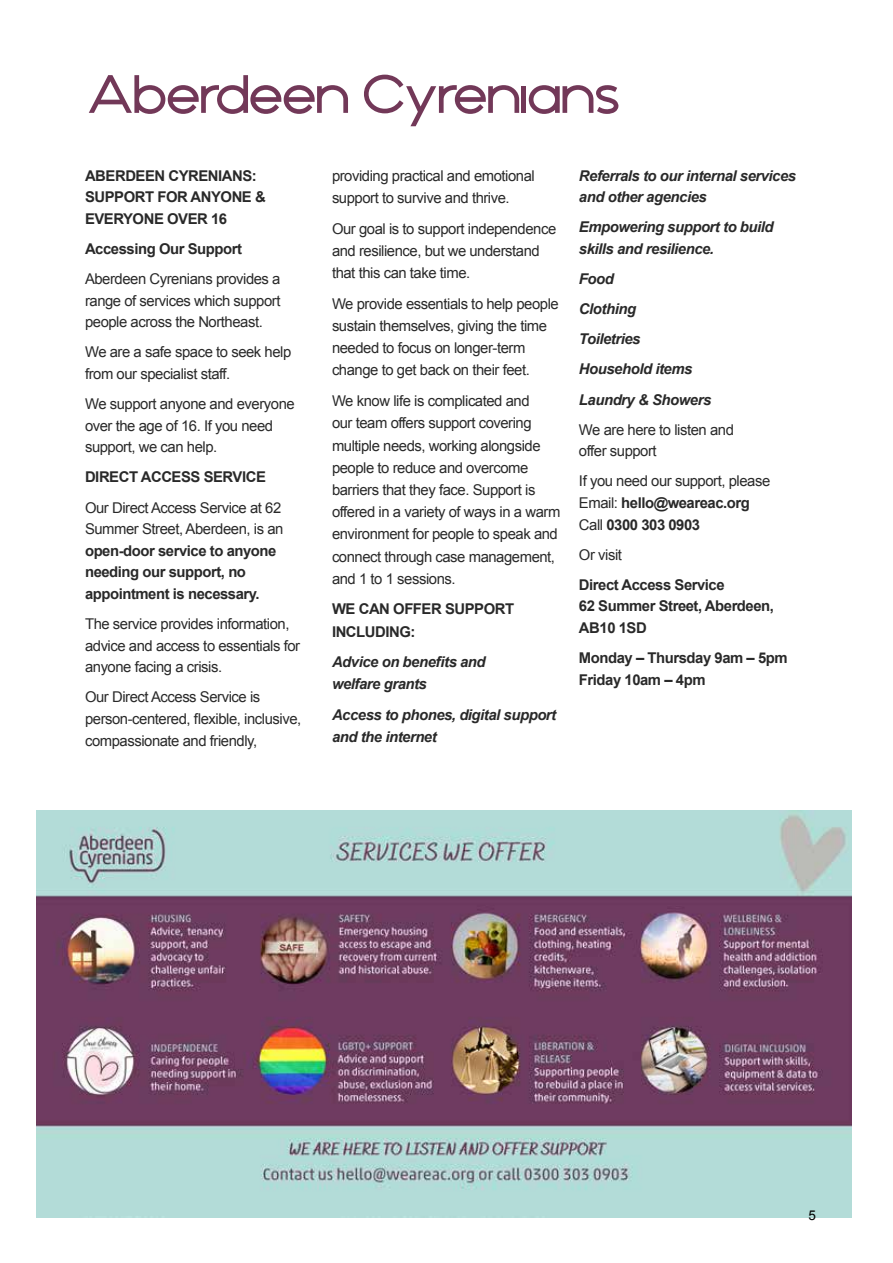
<style>
.page{position:relative;width:893px;height:1263px;background:#fff}
.page>*{position:absolute;margin:0;border:0;box-sizing:border-box;transform-origin:0 0}
.t1{font:53.85px "Aejo";color:#723858}
.t2{font:14.85px/22.2px "Arial";letter-spacing:-.03em;color:#292929}
.t3{font:700 14.85px/21.6px "Arial";letter-spacing:-.03em;color:#292929}
.t4{font:italic 700 14.85px/30.2px "Arial";letter-spacing:-.03em;color:#292929}
.t5{font:13.5px "Arial";color:#000}
.s1{font-weight:700}
</style>
<div class="page">
<img style="left:37px;top:810px;width:815px;height:407px">
<h1 class="t1" style="left:87px;top:64px;width:534px">Aberdeen Cyrenians</h1>
<p class="t3" style="left:85px;top:165px;width:182px">ABERDEEN CYRENIANS:<br>SUPPORT FOR ANYONE &amp;<br>EVERYONE OVER 16</p>
<p class="t3" style="left:85px;top:238px;width:158px">Accessing Our Support</p>
<p class="t2" style="left:85px;top:268px;width:197px;line-height:21.6px;text-align:justify">Aberdeen Cyrenians provides a range of services which support people across the Northeast.</p>
<p class="t2" style="left:85px;top:342px;width:208px;line-height:21.6px">We are a safe space to seek help from our specialist staff.</p>
<p class="t2" style="left:85px;top:393px;width:211px;line-height:21.6px">We support anyone and everyone over the age of 16. If you need support, we can help.</p>
<p class="t3" style="left:85px;top:467px;width:182px">DIRECT ACCESS SERVICE</p>
<p class="t2" style="left:85px;top:497px;width:200px;line-height:21.6px">Our Direct Access Service at 62<br>Summer Street, Aberdeen, is an</p>
<p class="t3" style="left:85px;top:540px;width:193px">open-door service to anyone needing our support, no appointment is necessary.</p>
<p class="t2" style="left:85px;top:613px;width:217px;line-height:21.6px">The service provides information, advice and access to essentials for anyone facing a crisis.</p>
<p class="t2" style="left:85px;top:686px;width:218px;line-height:21.6px">Our Direct Access Service is person-centered, flexible, inclusive, compassionate and friendly,</p>
<p class="t2" style="left:332px;top:165px;width:204px">providing practical and emotional support to survive and thrive.</p>
<p class="t2" style="left:332px;top:217px;width:226px">Our goal is to support independence and resilience, but we understand that this can take time.</p>
<p class="t2" style="left:332px;top:293px;width:228px">We provide essentials to help people sustain themselves, giving the time needed to focus on longer-term change to get back on their feet.</p>
<p class="t2" style="left:332px;top:390px;width:230px">We know life is complicated and<br>our team offers support covering multiple needs, working alongside people to reduce and overcome barriers that they face. Support is offered in a variety of ways in a warm environment for people to speak and connect through case management, and 1 to 1 sessions.</p>
<p class="t3" style="left:332px;top:599px;width:184px;line-height:22.2px">WE CAN OFFER SUPPORT<br>INCLUDING:</p>
<p class="t4" style="left:332px;top:652px;width:155px;line-height:22px">Advice on benefits and welfare grants</p>
<p class="t4" style="left:332px;top:704px;width:226px;line-height:22.2px">Access to phones, digital support and the internet</p>
<p class="t4" style="left:579px;top:165px;width:219px;line-height:21.6px">Referrals to our internal services and other agencies</p>
<p class="t4" style="left:579px;top:217px;width:196px;line-height:21.6px">Empowering support to build skills and resilience.</p>
<p class="t4" style="left:579px;top:264px;width:134px">Food<br>Clothing<br>Toiletries<br>Household items<br>Laundry &amp; Showers</p>
<p class="t2" style="left:579px;top:419px;width:156px;line-height:21.6px">We are here to listen and offer support</p>
<p class="t2" style="left:579px;top:470px;width:193px;line-height:21.6px">If you need our support, please<br>Email: <span class="s1">hello@weareac.org<br></span>Call <span class="s1">0300 303 0903</span></p>
<p class="t2" style="left:579px;top:543px;width:45px">Or visit</p>
<p class="t3" style="left:579px;top:574px;width:197px">Direct Access Service<br>62 Summer Street, Aberdeen,<br>AB10 1SD</p>
<p class="t3" style="left:579px;top:647px;width:210px">Monday – Thursday 9am – 5pm<br>Friday 10am – 4pm</p>
<p class="t5" style="left:809px;top:1207px;width:9px">5</p>
</div>
